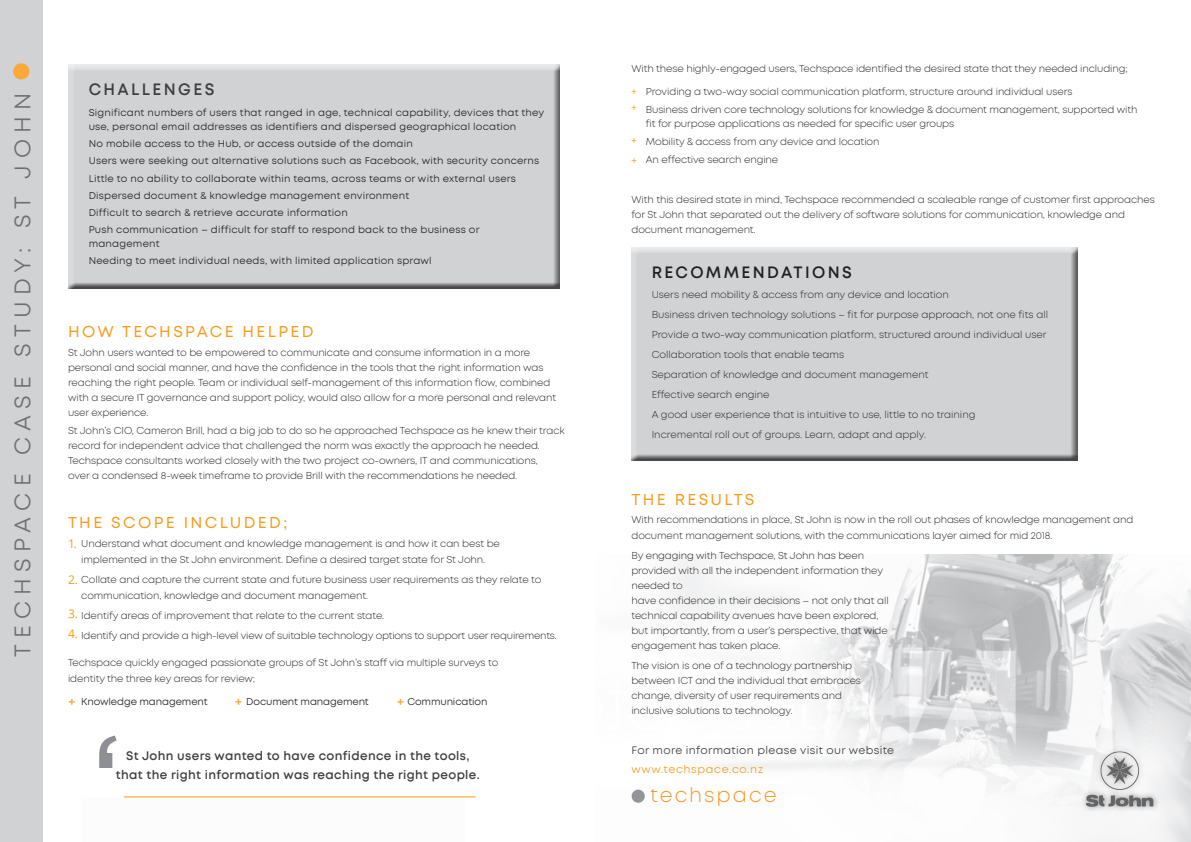
<style>
.page{position:relative;width:1191px;height:842px;background:#fff}
.page>*{position:absolute;margin:0;border:0;box-sizing:border-box;transform-origin:0 0}
.t1{font:142.9px "Gotham";color:#8d8f92}
.t2{font:23px "Mont";letter-spacing:.28em;color:#6e6f72}
.t3{font:300 20.3px "Mont";letter-spacing:.1em;color:#f7931d}
.t4{font:16px "Mont";letter-spacing:.15em;color:#f89c1c}
.t5{font:600 16px "Mont";letter-spacing:.15em;color:#231f20}
.t6{font:600 16px "Mont";letter-spacing:.15em;color:#3e3e3f}
.t7{font:600 12px/19px "Mont";letter-spacing:.03em;color:#3e3e3f;text-align:center}
.t8{font:12px/20.3px "Open Sans";color:#f89c1c}
.t9{font:500 12px "Gotham";color:#faa838}
.t10{font:11px "Mont";letter-spacing:.03em;color:#3e3e3f}
.t11{font:11px "Mont";letter-spacing:.06em;color:#f89c1c}
.t12{font:300 10px/15px "Mont";letter-spacing:-.01em;color:#231f20}
.t13{font:10px/17px "Mont";letter-spacing:.02em;color:#231f20}
.t14{font:10px "Mont";letter-spacing:-.01em;color:#231f20}
.t15{font:10px/16.9px "Mont";color:#faa838}
.s1{font-family:"Gotham";font-weight:500;font-size:12px;color:#faa838}
</style>
<div class="page">
<img style="left:633px;top:555px;width:558px;height:287px">
<div style="left:0;top:0;width:43px;height:842px;background:#d1d2d4"></div>
<div style="left:66px;top:64px;width:494px;height:225px;background:#d1d2d4"></div>
<hr style="left:124px;top:796px;width:351px;height:1px;background:#f89c1c">
<div style="left:1080px;top:745px;width:80px;height:68px;background:#f3f3f4"></div>
<img style="left:1065px;top:747px;width:110px;height:72px">
<div style="left:630px;top:247px;width:447px;height:215px;background:#d1d2d4"></div>
<div style="left:13px;top:63px;width:16px;height:16px;background:#faa838;border-radius:50%"></div>
<div style="left:631px;top:790px;width:14px;height:13px;background:#939598;border-radius:50%"></div>
<h2 class="t2" style="left:13px;top:657px;width:566px;rotate:-90deg">TECHSPACE CASE STUDY: ST JOHN</h2>
<h3 class="t6" style="left:89px;top:83px;width:127px">CHALLENGES</h3>
<p class="t13" style="left:89px;top:107px;width:457px;line-height:14px">Significant numbers of users that ranged in age, technical capability, devices that they use, personal email addresses as identifiers and dispersed geographical location</p>
<p class="t13" style="left:89px;top:136px;width:452px">No mobile access to the Hub, or access outside of the domain<br>Users were seeking out alternative solutions such as Facebook, with security concerns Little to no ability to collaborate within teams, across teams or with external users Dispersed document &amp; knowledge management environment<br>Difficult to search &amp; retrieve accurate information<br>Push communication – difficult for staff to respond back to the business or</p>
<p class="t13" style="left:89px;top:235px;width:344px">management<br>Needing to meet individual needs, with limited application sprawl</p>
<h3 class="t4" style="left:68px;top:326px;width:247px">HOW TECHSPACE HELPED</h3>
<p class="t12" style="left:68px;top:345px;width:490px">St John users wanted to be empowered to communicate and consume information in a more personal and social manner, and have the confidence in the tools that the right information was reaching the right people. Team or individual self-management of this information flow, combined with a secure IT governance and support policy, would also allow for a more personal and relevant user experience.</p>
<p class="t12" style="left:68px;top:423px;width:498px">St John’s CIO, Cameron Brill, had a big job to do so he approached Techspace as he knew their track record for independent advice that challenged the norm was exactly the approach he needed.<br>Techspace consultants worked closely with the two project co-owners, IT and communications,<br>over a condensed 8-week timeframe to provide Brill with the recommendations he needed.</p>
<h3 class="t4" style="left:68px;top:517px;width:221px">THE SCOPE INCLUDED;</h3>
<p class="t8" style="left:68px;top:533px;width:10px">1.</p>
<p class="t8" style="left:68px;top:570px;width:12px">2.</p>
<p class="t8" style="left:68px;top:604px;width:12px">3.<br>4.</p>
<p class="t12" style="left:81px;top:536px;width:420px;line-height:16px">Understand what document and knowledge management is and how it can best be implemented in the St John environment. Define a desired target state for St John.</p>
<p class="t12" style="left:81px;top:572px;width:462px;line-height:16px">Collate and capture the current state and future business user requirements as they relate to communication, knowledge and document management.</p>
<p class="t12" style="left:81px;top:606px;width:477px;line-height:20px">Identify areas of improvement that relate to the current state.<br>Identify and provide a high-level view of suitable technology options to support user requirements.</p>
<p class="t12" style="left:68px;top:655px;width:432px;line-height:16px">Techspace quickly engaged passionate groups of St John’s staff via multiple surveys to identity the three key areas for review;</p>
<p class="t14" style="left:68px;top:698px;width:141px"><span class="s1">+</span> Knowledge management</p>
<p class="t14" style="left:246px;top:698px;width:124px">Document management</p>
<p class="t14" style="left:407px;top:698px;width:81px">Communication</p>
<p class="t9" style="left:235px;top:696px;width:9px">+</p>
<p class="t9" style="left:397px;top:696px;width:9px">+</p>
<h1 class="t1" style="left:89px;top:722px;width:37px">‘</h1>
<p class="t7" style="left:116px;top:747px;width:365px">St John users wanted to have confidence in the tools, that the right information was reaching the right people.</p>
<p class="t12" style="left:631px;top:62px;width:498px">With these highly-engaged users, Techspace identified the desired state that they needed including;</p>
<p class="t15" style="left:631px;top:83px;width:7px">+ +</p>
<p class="t15" style="left:631px;top:131px;width:7px;line-height:19.9px">+ +</p>
<p class="t12" style="left:646px;top:83px;width:493px;line-height:18px">Providing a two-way social communication platform, structure around individual users<br>Business driven core technology solutions for knowledge &amp; document management, supported with</p>
<p class="t12" style="left:646px;top:115px;width:310px;line-height:18px">fit for purpose applications as needed for specific user groups<br>Mobility &amp; access from any device and location<br>An effective search engine</p>
<p class="t12" style="left:631px;top:193px;width:525px">With this desired state in mind, Techspace recommended a scaleable range of customer first approaches for St John that separated out the delivery of software solutions for communication, knowledge and document management.</p>
<h3 class="t5" style="left:651px;top:266px;width:202px">RECOMMENDATIONS</h3>
<p class="t12" style="left:651px;top:286px;width:398px;line-height:20px">Users need mobility &amp; access from any device and location<br>Business driven technology solutions – fit for purpose approach, not one fits all Provide a two-way communication platform, structured around individual user Collaboration tools that enable teams<br>Separation of knowledge and document management<br>Effective search engine<br>A good user experience that is intuitive to use, little to no training<br>Incremental roll out of groups. Learn, adapt and apply.</p>
<h3 class="t4" style="left:631px;top:493px;width:124px">THE RESULTS</h3>
<p class="t12" style="left:631px;top:512px;width:503px;line-height:16px">With recommendations in place, St John is now in the roll out phases of knowledge management and document management solutions, with the communications layer aimed for mid 2018.</p>
<p class="t12" style="left:631px;top:548px;width:259px">By engaging with Techspace, St John has been provided with all the independent information they needed to<br>have confidence in their decisions – not only that all technical capability avenues have been explored, but importantly, from a user’s perspective, that wide engagement has taken place.</p>
<p class="t12" style="left:631px;top:658px;width:231px">The vision is one of a technology partnership between ICT and the individual that embraces change, diversity of user requirements and inclusive solutions to technology.</p>
<p class="t10" style="left:631px;top:746px;width:264px">For more information please visit our website</p>
<p class="t11" style="left:631px;top:764px;width:133px">www.techspace.co.nz</p>
<h3 class="t3" style="left:650px;top:787px;width:128px">techspace</h3>
</div>
